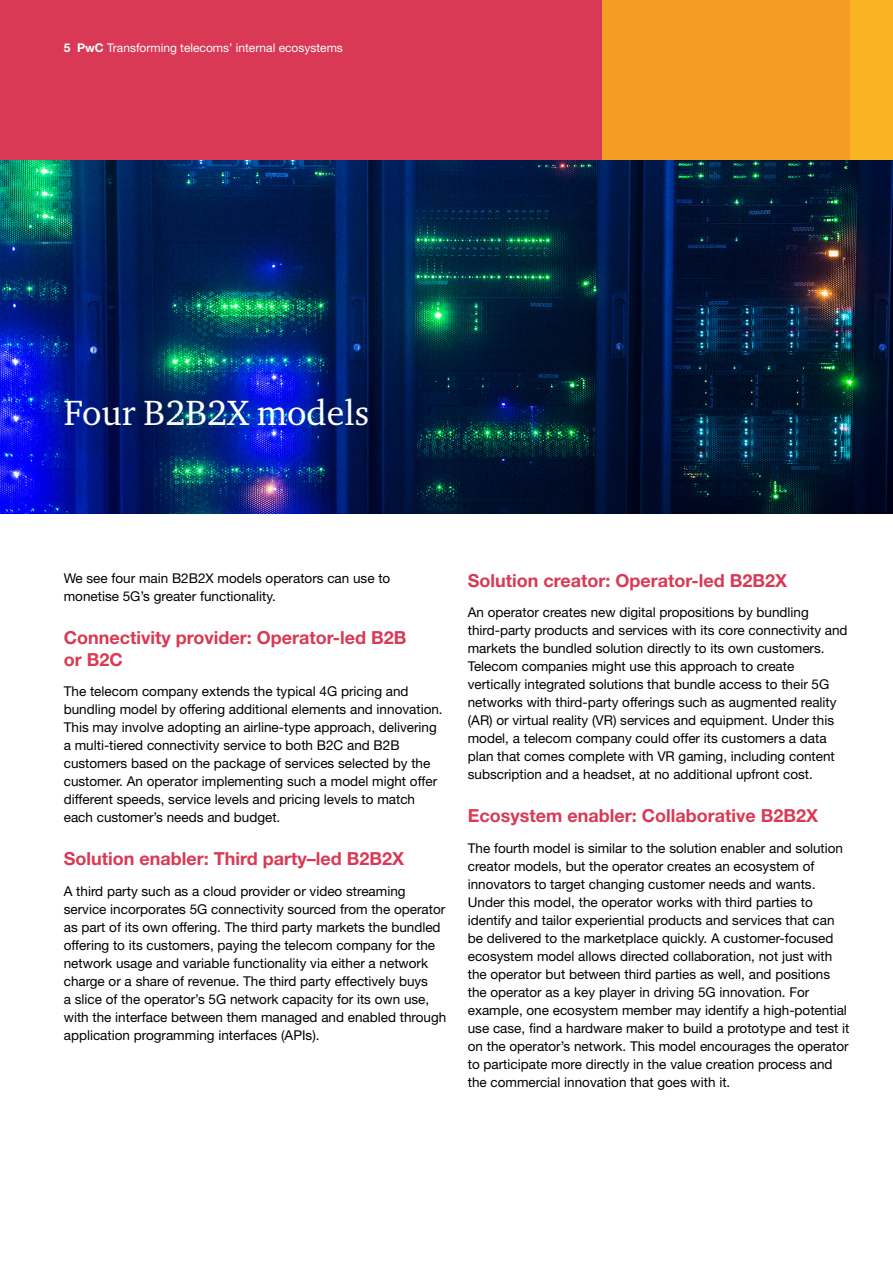
<style>
.page{position:relative;width:893px;height:1263px;background:#fff}
.page>*{position:absolute;margin:0;border:0;box-sizing:border-box;transform-origin:0 0}
.t1{font:36px "Charter ITC";color:#fff}
.t2{font:700 18px/21.6px "Helvetica Neue";color:#d93954}
.t3{font:13.5px/18px "Helvetica Neue";color:#000}
.t4{font:12px "Helvetica Neue";color:#fff}
.s1{font-weight:700}
</style>
<div class="page">
<div style="left:0;top:0;width:893px;height:160px;background:#d93954"></div>
<div style="left:602px;top:0;width:291px;height:160px;background:#f59c24"></div>
<div style="left:850px;top:0;width:43px;height:160px;background:#fab322"></div>
<img style="left:0;top:160px;width:893px;height:354px">
<p class="t4" style="left:64px;top:41px;width:281px"><span class="s1">5 PwC</span> Transforming telecoms’ internal ecosystems</p>
<h1 class="t1" style="left:64px;top:390px;width:307px">Four B2B2X models</h1>
<p class="t3" style="left:64px;top:569px;width:328px">We see four main B2B2X models operators can use to monetise 5G’s greater functionality.</p>
<h2 class="t2" style="left:64px;top:626px;width:344px">Connectivity provider: Operator-led B2B or B2C</h2>
<p class="t3" style="left:64px;top:682px;width:380px">The telecom company extends the typical 4G pricing and bundling model by offering additional elements and innovation.<br>This may involve adopting an airline-type approach, delivering a multi-tiered connectivity service to both B2C and B2B customers based on the package of services selected by the customer. An operator implementing such a model might offer different speeds, service levels and pricing levels to match each customer’s needs and budget.</p>
<h2 class="t2" style="left:64px;top:848px;width:342px">Solution enabler: Third party–led B2B2X</h2>
<p class="t3" style="left:64px;top:882px;width:384px">A third party such as a cloud provider or video streaming service incorporates 5G connectivity sourced from the operator as part of its own offering. The third party markets the bundled offering to its customers, paying the telecom company for the network usage and variable functionality via either a network charge or a share of revenue. The third party effectively buys<br>a slice of the operator’s 5G network capacity for its own use, with the interface between them managed and enabled through application programming interfaces (APIs).</p>
<h2 class="t2" style="left:468px;top:569px;width:321px">Solution creator: Operator-led B2B2X</h2>
<p class="t3" style="left:468px;top:603px;width:381px">An operator creates new digital propositions by bundling third-party products and services with its core connectivity and markets the bundled solution directly to its own customers.<br>Telecom companies might use this approach to create vertically integrated solutions that bundle access to their 5G networks with third-party offerings such as augmented reality (AR) or virtual reality (VR) services and equipment. Under this model, a telecom company could offer its customers a data plan that comes complete with VR gaming, including content subscription and a headset, at no additional upfront cost.</p>
<h2 class="t2" style="left:468px;top:805px;width:352px">Ecosystem enabler: Collaborative B2B2X</h2>
<p class="t3" style="left:468px;top:839px;width:383px">The fourth model is similar to the solution enabler and solution creator models, but the operator creates an ecosystem of innovators to target changing customer needs and wants.<br>Under this model, the operator works with third parties to identify and tailor experiential products and services that can be delivered to the marketplace quickly. A customer-focused ecosystem model allows directed collaboration, not just with the operator but between third parties as well, and positions the operator as a key player in driving 5G innovation. For example, one ecosystem member may identify a high-potential use case, find a hardware maker to build a prototype and test it on the operator’s network. This model encourages the operator to participate more directly in the value creation process and the commercial innovation that goes with it.</p>
</div>
